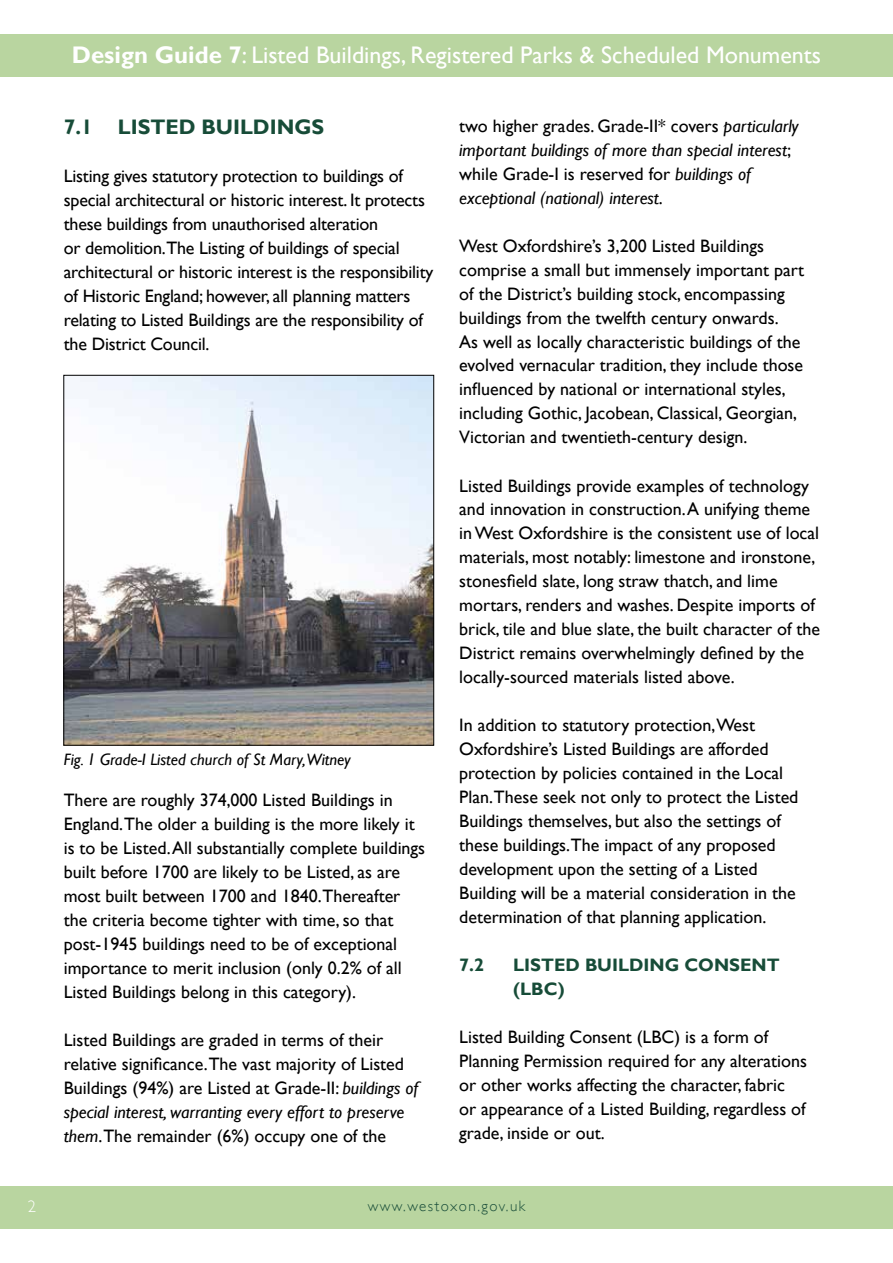
<style>
.page{position:relative;width:893px;height:1263px;background:#fff}
.page>*{position:absolute;margin:0;border:0;box-sizing:border-box;transform-origin:0 0}
.t1{font:24px "Gill Sans";color:#fff}
.t2{font:700 21px "Gill Sans";color:#174c38}
.t3{font:18px/24px "Gill Sans";color:#000}
.t4{font:italic 18px/24px "Gill Sans";color:#000}
.t5{font:700 18px/24px "Gill Sans";color:#174c38}
.t6{font:italic 16.5px "Gill Sans";color:#000}
.t7{font:300 16.5px "Gill Sans";color:#fff}
.t8{font:300 15px "Gill Sans";letter-spacing:.1em;color:#174c38}
.s1{font-weight:700}
.s2{font-style:italic}
.s3{font-style:normal}
</style>
<div class="page">
<div style="left:0;top:1186px;width:893px;height:43px;background:#b9d5a0"></div>
<div style="left:0;top:34px;width:893px;height:43px;background:#b9d5a0"></div>
<img style="left:65px;top:377px;width:367px;height:367px">
<div style="left:63px;top:375px;width:371px;height:371px;border:1px solid #000"></div>
<h1 class="t1" style="left:72px;top:41px;width:751px"><span class="s1">Design Guide 7</span>: Listed Buildings, Registered Parks &amp; Scheduled Monuments</h1>
<p class="t2" style="left:64px;top:114px;width:262px">7.1 LISTED BUILDINGS</p>
<p class="t3" style="left:64px;top:164px;width:371px">Listing gives statutory protection to buildings of special architectural or historic interest. It protects these buildings from unauthorised alteration<br>or demolition.The Listing of buildings of special architectural or historic interest is the responsibility of Historic England; however, all planning matters relating to Listed Buildings are the responsibility of the District Council.</p>
<p class="t6" style="left:64px;top:750px;width:288px">Fig. 1 Grade-I Listed church of St Mary,Witney</p>
<p class="t3" style="left:64px;top:788px;width:363px">There are roughly 374,000 Listed Buildings in England.The older a building is the more likely it is to be Listed. All substantially complete buildings built before 1700 are likely to be Listed, as are most built between 1700 and 1840.Thereafter the criteria become tighter with time, so that post-1945 buildings need to be of exceptional importance to merit inclusion (only 0.2% of all Listed Buildings belong in this category).</p>
<p class="t3" style="left:64px;top:1028px;width:356px">Listed Buildings are graded in terms of their relative significance.The vast majority of Listed Buildings (94%) are Listed at Grade-II: <span class="s2">buildings of special interest, warranting every effort to preserve them</span>.The remainder (6%) occupy one of the</p>
<p class="t4" style="left:459px;top:114px;width:341px"><span class="s3">two higher grades. Grade-II* covers</span> particularly important buildings of more than special interest<span class="s3">; while Grade-I is reserved for</span> buildings of exceptional (national) interest<span class="s3">.</span></p>
<p class="t3" style="left:459px;top:234px;width:346px">West Oxfordshire’s 3,200 Listed Buildings comprise a small but immensely important part of the District’s building stock, encompassing buildings from the twelfth century onwards.<br>As well as locally characteristic buildings of the evolved vernacular tradition, they include those influenced by national or international styles, including Gothic, Jacobean, Classical, Georgian, Victorian and twentieth-century design.</p>
<p class="t3" style="left:459px;top:474px;width:362px">Listed Buildings provide examples of technology and innovation in construction. A unifying theme in West Oxfordshire is the consistent use of local materials, most notably: limestone and ironstone, stonesfield slate, long straw thatch, and lime mortars, renders and washes. Despite imports of brick, tile and blue slate, the built character of the District remains overwhelmingly defined by the locally-sourced materials listed above.</p>
<p class="t3" style="left:459px;top:714px;width:341px">In addition to statutory protection,West Oxfordshire’s Listed Buildings are afforded protection by policies contained in the Local Plan.These seek not only to protect the Listed Buildings themselves, but also the settings of these buildings.The impact of any proposed development upon the setting of a Listed Building will be a material consideration in the determination of that planning application.</p>
<p class="t5" style="left:459px;top:954px;width:26px">7.2</p>
<p class="t5" style="left:513px;top:954px;width:268px">LISTED BUILDING CONSENT (LBC)</p>
<p class="t3" style="left:459px;top:1026px;width:349px">Listed Building Consent (LBC) is a form of Planning Permission required for any alterations or other works affecting the character, fabric<br>or appearance of a Listed Building, regardless of grade, inside or out.</p>
<p class="t7" style="left:28px;top:1197px;width:10px">2</p>
<p class="t8" style="left:368px;top:1197px;width:159px">www.westoxon.gov.uk</p>
</div>
